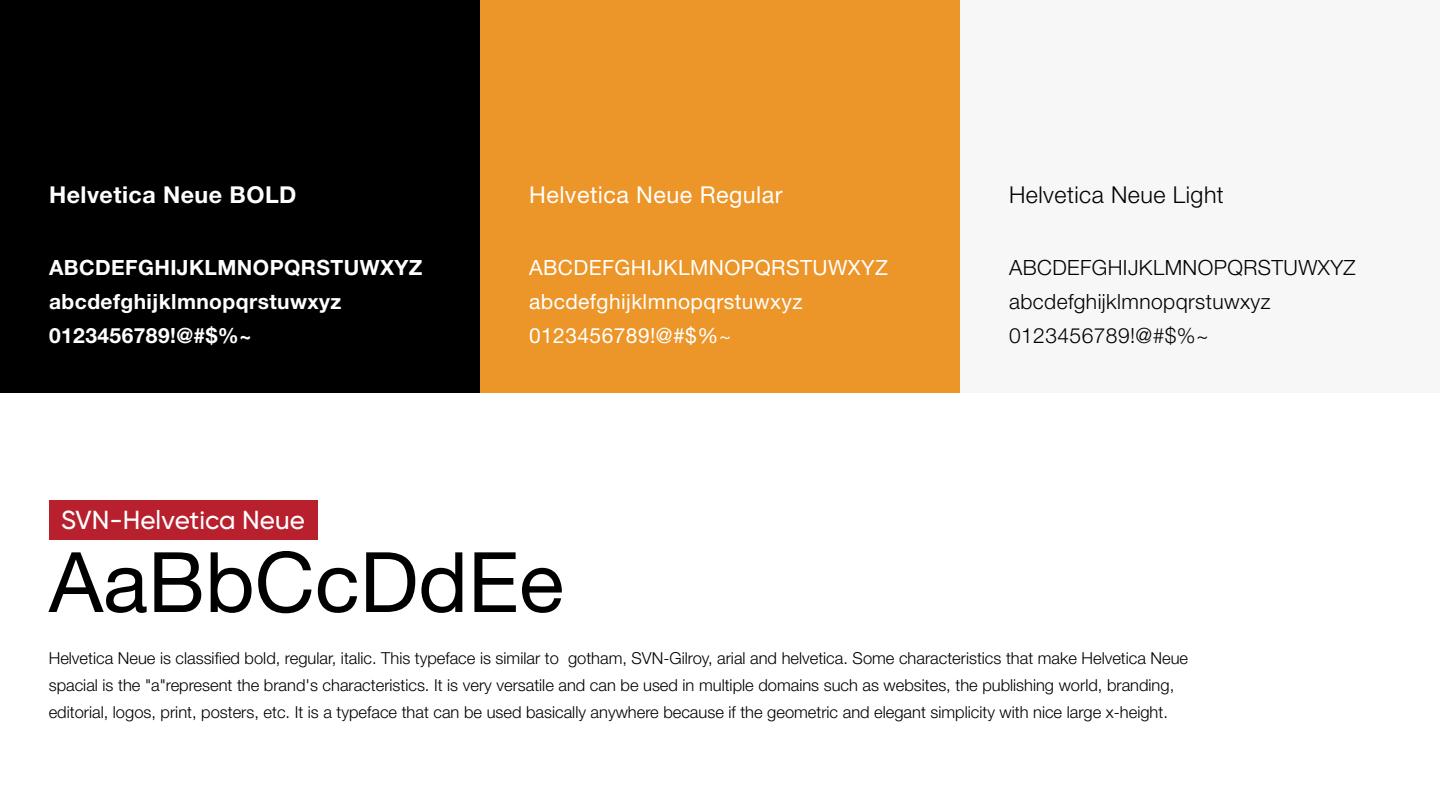
<style>
.page{position:relative;width:1440px;height:810px;background:#fff}
.page>*{position:absolute;margin:0;border:0;box-sizing:border-box;transform-origin:0 0}
.t1{font:83.47px "Helvetica Neue";color:#000}
.t2{font:500 26.03px "SVN Gilroy";color:#fff}
.t3{font:23.25px "Helvetica Neue";letter-spacing:.02em;color:#fff}
.t4{font:300 23.25px "Helvetica Neue";letter-spacing:.02em;color:#000}
.t5{font:700 23.25px "Helvetica Neue";letter-spacing:.02em;color:#fff}
.t6{font:700 21px/33.9px "Helvetica Neue";letter-spacing:.02em;color:#fff}
.t7{font:21px/33.9px "Helvetica Neue";letter-spacing:.02em;color:#fff}
.t8{font:300 21px/33.9px "Helvetica Neue";letter-spacing:.02em;color:#000}
.t9{font:300 16.5px/26.7px "Helvetica Neue";color:#000}
</style>
<div class="page">
<div style="left:960px;top:0;width:480px;height:393px;background:#f7f7f7"></div>
<div style="left:0;top:0;width:480px;height:393px;background:#000"></div>
<div style="left:480px;top:0;width:480px;height:393px;background:#ec9528"></div>
<div style="left:49px;top:500px;width:268px;height:39px;background:#b8202e"></div>
<h3 class="t5" style="left:49px;top:177px;width:249px">Helvetica Neue BOLD</h3>
<p class="t6" style="left:49px;top:252px;width:375px">ABCDEFGHIJKLMNOPQRSTUWXYZ abcdefghijklmnopqrstuwxyz<br>0123456789!@#$%~</p>
<h2 class="t2" style="left:61px;top:501px;width:246px">SVN-Helvetica Neue</h2>
<h3 class="t3" style="left:529px;top:178px;width:255px">Helvetica Neue Regular</h3>
<p class="t7" style="left:529px;top:252px;width:360px">ABCDEFGHIJKLMNOPQRSTUWXYZ abcdefghijklmnopqrstuwxyz<br>0123456789!@#$%~</p>
<h1 class="t1" style="left:49px;top:522px;width:516px">AaBbCcDdEe</h1>
<h3 class="t4" style="left:1009px;top:176px;width:216px">Helvetica Neue Light</h3>
<p class="t8" style="left:1009px;top:250px;width:348px">ABCDEFGHIJKLMNOPQRSTUWXYZ abcdefghijklmnopqrstuwxyz<br>0123456789!@#$%~</p>
<p class="t9" style="left:49px;top:644px;width:1141px">Helvetica Neue is classified bold, regular, italic. This typeface is similar to gotham, SVN-Gilroy, arial and helvetica. Some characteristics that make Helvetica Neue spacial is the "a"represent the brand's characteristics. It is very versatile and can be used in multiple domains such as websites, the publishing world, branding, editorial, logos, print, posters, etc. It is a typeface that can be used basically anywhere because if the geometric and elegant simplicity with nice large x-height.</p>
</div>
